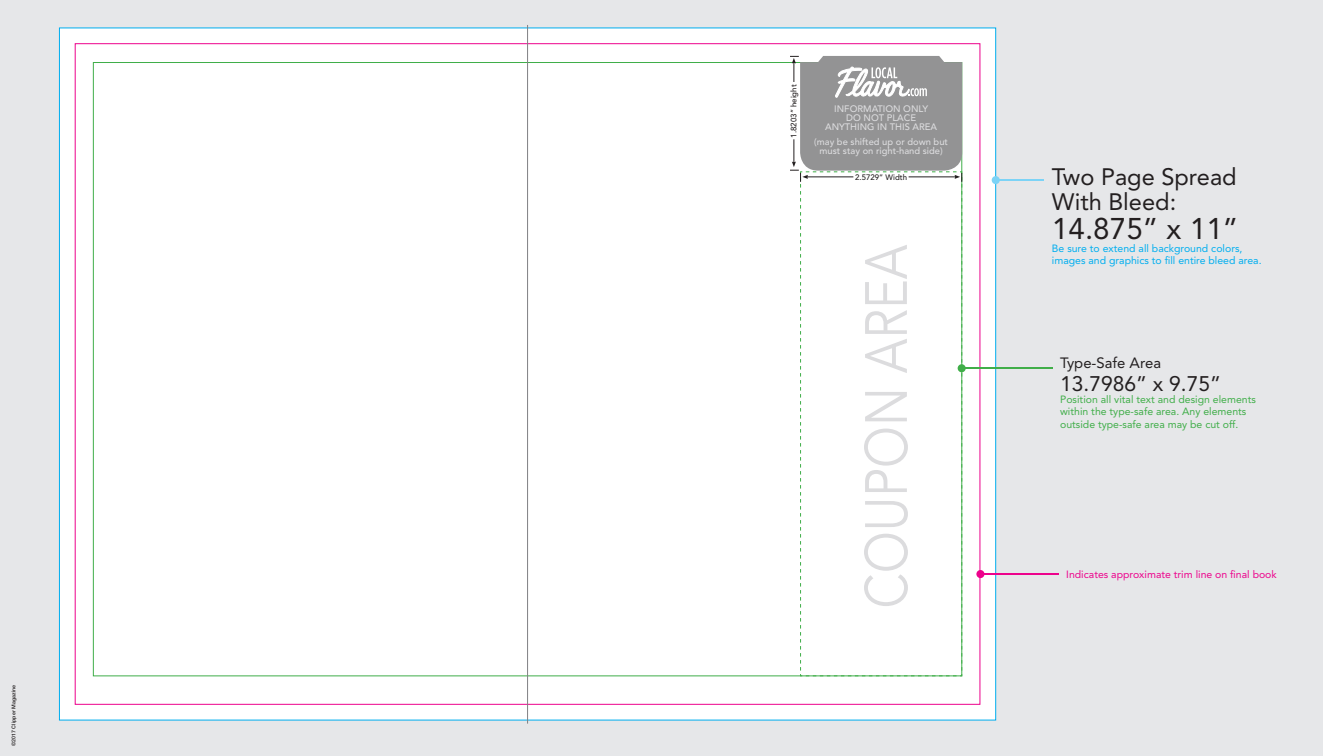
<style>
.page{position:relative;width:1323px;height:756px;background:#e6e7e9}
.page>*{position:absolute;margin:0;border:0;box-sizing:border-box;transform-origin:0 0}
.t1{font:59.06px "Avenir LT Std";color:#dcdcde;scale:.85 1}
.t2{font:29.75px "Avenir LT Std";color:#231f20}
.t3{font:23.62px/24.5px "Avenir LT Std";color:#231f20}
.t4{font:21px "Avenir LT Std";color:#231f20}
.t5{font:14.88px "Avenir LT Std";color:#231f20}
.t6{font:10.5px/12.2px "Avenir LT Std";color:#40ae49}
.t7{font:10.5px/12.2px "Avenir LT Std";color:#00aeef}
.t8{font:10.5px "Avenir LT Std";color:#ed028c}
.t9{font:500 9.36px/9.4px "Avenir LT Std";color:#dcdcde;text-align:center}
.t10{font:500 7.88px "Avenir LT Std";color:#231f20}
.t11{font:500 5.25px "Helvetica Neue LT Std";letter-spacing:.025em;color:#231f20}
</style>
<div class="page">
<div style="left:59px;top:28px;width:937px;height:693px;background:#fff;border:1px solid #00aeef"></div>
<svg style="left:958px;top:364px;width:8px;height:8px"></svg>
<hr style="left:959px;top:367px;width:94px;height:2px;background:#40ae49">
<div style="left:976px;top:570px;width:8px;height:8px;background:#ed028c;border-radius:50%"></div>
<hr style="left:982px;top:573px;width:77px;height:2px;background:#ed028c">
<div style="left:992px;top:176px;width:8px;height:8px;background:#7cd3f6;border-radius:50%"></div>
<hr style="left:999px;top:179px;width:45px;height:2px;background:#7cd3f6">
<hr style="left:527px;top:25px;width:1px;height:699px;background:#808083">
<svg style="left:790px;top:56px;width:172px;height:620px"></svg>
<p class="t11" style="left:11px;top:746px;width:63px;rotate:-90deg">©2017 Clipper Magazine</p>
<p class="t10" style="left:789px;top:138px;width:55px;rotate:-90deg">1.8203” height</p>
<p class="t9" style="left:825px;top:104px;width:114px">INFORMATION ONLY<br>DO NOT PLACE<br>ANYTHING IN THIS AREA</p>
<p class="t9" style="left:814px;top:137px;width:135px">(may be shifted up or down but must stay on right-hand side)</p>
<p class="t10" style="left:855px;top:172px;width:53px">2.5729” Width</p>
<h1 class="t1" style="left:853px;top:608px;width:429px;rotate:-90deg">COUPON AREA</h1>
<h3 class="t3" style="left:1052px;top:165px;width:186px">Two Page Spread<br>With Bleed:</h3>
<h2 class="t2" style="left:1052px;top:212px;width:188px">14.875” x 11”</h2>
<p class="t7" style="left:1052px;top:242px;width:211px">Be sure to extend all background colors, images and graphics to fill entire bleed area.</p>
<h3 class="t5" style="left:1060px;top:354px;width:102px">Type-Safe Area</h3>
<h3 class="t4" style="left:1060px;top:371px;width:162px">13.7986” x 9.75”</h3>
<p class="t6" style="left:1060px;top:393px;width:197px">Position all vital text and design elements within the type-safe area. Any elements outside type-safe area may be cut off.</p>
<p class="t8" style="left:1066px;top:568px;width:212px">Indicates approximate trim line on final book</p>
</div>
